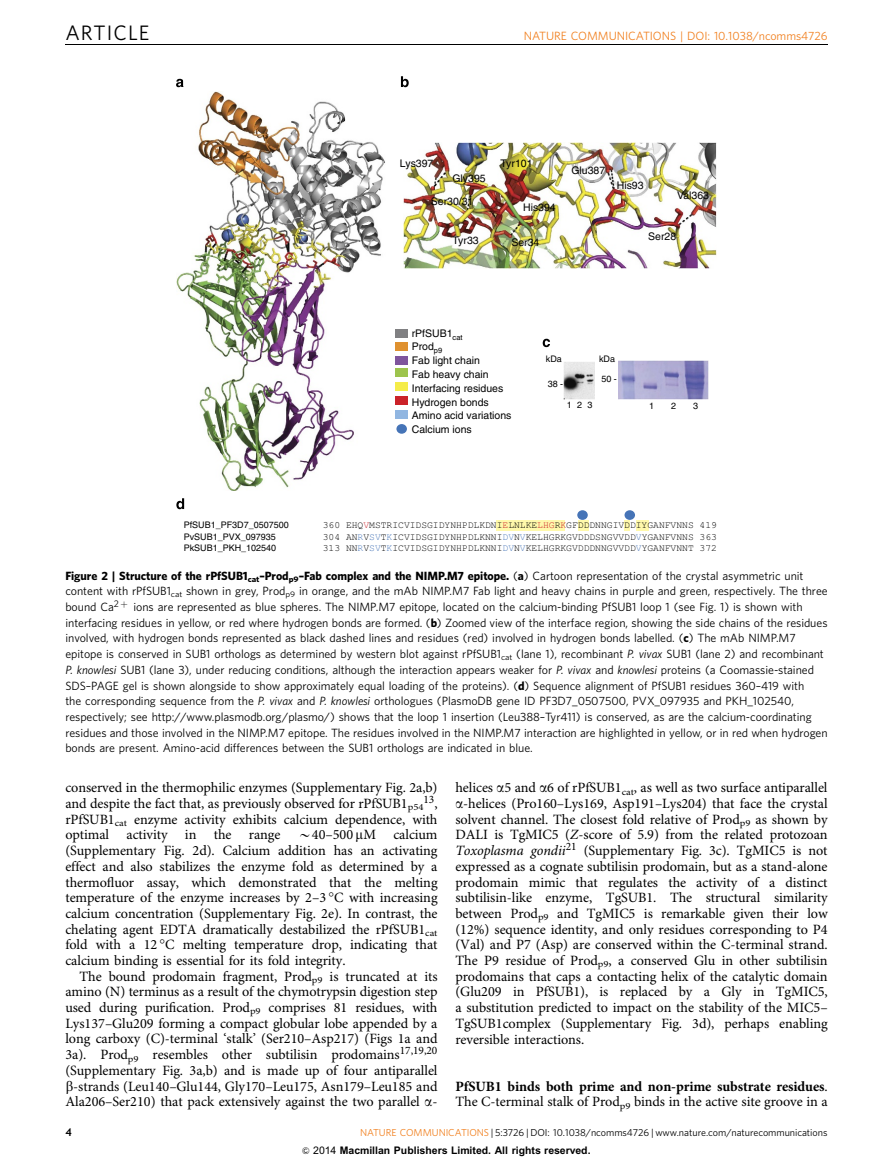
<style>
.page{position:relative;width:893px;height:1174px;background:#fff}
.page>*{position:absolute;margin:0;border:0;box-sizing:border-box;transform-origin:0 0}
.t1{font:20.85px "Adv O Tea 1 a 7398";letter-spacing:.055em;color:#000}
.t2{font:14.25px/15.8px "Adv OT1 ef 757 c 0";color:#000;text-align:justify}
.t3{font:14.25px "Adv O Tb 65 e 897 d.B";color:#000}
.t4{font:12px/15.8px "Adv O Tea 1 a 7398";color:#000}
.t5{font:12px "Adv O Tcb 88 df 00";color:#000}
.t6{font:12px "Adv O Tea 1 a 7398";color:#f1801f}
.t7{font:11.4px "Adv OT1 ef 757 c 0";color:#000}
.t8{font:10.8px "Adv T Tda 6 f 6 cb 8.B";color:#000}
.t9{font:10.5px/13.8px "Helvetica 2";color:#000}
.t10{font:10.5px "Adv PAD35";color:#000}
.t11{font:10.05px "Adv O Tea 1 a 7398";color:#000}
.t12{font:9.6px "Courier New";color:#000}
.t13{font:9px "Helvetica 2";color:#000}
.s1{color:#cb2229}
.s2{color:#4674b7}
.s3{font-family:"Adv O Tea 1 a 7398"}
.s4{font-family:"Adv O Tcb 88 df 00"}
.s5{font-family:"Adv OT9 bd 21 c 25.I"}
.s6{font-size:14.25px}
.s7{font-family:"Adv Els ent 7"}
.s8{font-family:"Adv Pi 1"}
.s9{font-family:"Adv OT7 d 6 df 7 ab.I"}
.s10{font-family:"Adv OT1 ef 757 c 0"}
.s11{color:#f1801f}
.s12{font-family:"Adv TA42"}
.s13{font-family:"Adv PAD33"}
</style>
<div class="page">
<img style="left:177px;top:91px;width:208px;height:400px">
<img style="left:403px;top:142px;width:313px;height:126px">
<div style="left:496px;top:520px;width:69px;height:10px;background:#fff9ab"></div>
<div style="left:578px;top:520px;width:10px;height:10px;background:#fff9ab"></div>
<div style="left:624px;top:520px;width:5px;height:10px;background:#fff9ab"></div>
<div style="left:636px;top:520px;width:12px;height:10px;background:#fff9ab"></div>
<div style="left:395px;top:330px;width:13px;height:8px;background:#808082"></div>
<div style="left:395px;top:342px;width:13px;height:9px;background:#df912f"></div>
<div style="left:395px;top:356px;width:13px;height:8px;background:#7f559d"></div>
<div style="left:395px;top:369px;width:13px;height:8px;background:#9dc44d"></div>
<div style="left:395px;top:382px;width:13px;height:8px;background:#f5ec49"></div>
<div style="left:395px;top:396px;width:13px;height:9px;background:#cb2229"></div>
<div style="left:395px;top:410px;width:13px;height:8px;background:#91b6e1"></div>
<div style="left:396px;top:424px;width:11px;height:10px;background:#4674b7;border-radius:50%"></div>
<div style="left:577px;top:510px;width:11px;height:10px;background:#4674b7;border-radius:50%"></div>
<div style="left:624px;top:510px;width:11px;height:10px;background:#4674b7;border-radius:50%"></div>
<img style="left:618px;top:361px;width:90px;height:39px">
<img style="left:564px;top:362px;width:31px;height:38px">
<svg style="left:176px;top:79px;width:8px;height:8px"></svg>
<svg style="left:401px;top:76px;width:8px;height:11px"></svg>
<svg style="left:543px;top:339px;width:7px;height:8px"></svg>
<svg style="left:176px;top:498px;width:8px;height:11px"></svg>
<hr style="left:65px;top:44px;width:763px;height:1px;background:#000">
<h1 class="t1" style="left:65px;top:25px;width:85px">ARTICLE</h1>
<p class="t6" style="left:524px;top:32px;width:305px">NATURE COMMUNICATIONS | DOI: 10.1038/ncomms4726</p>
<p class="t9" style="left:400px;top:158px;width:35px">Lys397</p>
<p class="t9" style="left:452px;top:172px;width:35px">Gly395</p>
<p class="t9" style="left:500px;top:158px;width:34px">Tyr101</p>
<p class="t9" style="left:571px;top:164px;width:35px">Glu387</p>
<p class="t9" style="left:617px;top:180px;width:28px">His93</p>
<p class="t9" style="left:431px;top:195px;width:44px">Ser30/31</p>
<p class="t9" style="left:523px;top:201px;width:34px">His394</p>
<p class="t9" style="left:677px;top:190px;width:33px">Val363</p>
<p class="t9" style="left:452px;top:234px;width:28px">Tyr33</p>
<p class="t9" style="left:511px;top:237px;width:30px">Ser34</p>
<p class="t9" style="left:648px;top:230px;width:30px">Ser28</p>
<p class="t9" style="left:412px;top:327px;width:101px">rPfSUB1<sub>cat<br></sub>Prod<sub>p9<br></sub>Fab light chain<br>Fab heavy chain<br>Interfacing residues<br>Hydrogen bonds<br>Amino acid variations<br>Calcium ions</p>
<p class="t13" style="left:546px;top:356px;width:18px">kDa</p>
<p class="t13" style="left:599px;top:356px;width:18px">kDa</p>
<p class="t13" style="left:548px;top:380px;width:17px">38 -</p>
<p class="t13" style="left:601px;top:376px;width:17px">50 -</p>
<p class="t13" style="left:567px;top:401px;width:27px">123</p>
<p class="t13" style="left:649px;top:402px;width:7px">1</p>
<p class="t13" style="left:671px;top:402px;width:7px">2</p>
<p class="t13" style="left:693px;top:402px;width:7px">3</p>
<p class="t13" style="left:184px;top:522px;width:107px">PfSUB1_PF3D7_0507500</p>
<p class="t12" style="left:323px;top:519px;width:396px">360 EHQ<span class="s1">V</span>MSTRICVIDSGIDYNHPDLKDNI<span class="s1">E</span>LNLKE<span class="s1">LHG</span>R<span class="s1">K</span>GFDDDNNGIVDDIYGANFVNNS 419</p>
<p class="t13" style="left:184px;top:533px;width:94px">PvSUB1_PVX_097935</p>
<p class="t12" style="left:323px;top:531px;width:396px">304 AN<span class="s2">R</span>V<span class="s2">SV</span>T<span class="s2">K</span>ICVIDSGIDYNHPDLKNNI<span class="s2">DV</span>N<span class="s2">V</span>KELHGRKGVDDDSNGVVDD<span class="s2">V</span>YGANFVNNS 363</p>
<p class="t13" style="left:184px;top:545px;width:94px">PkSUB1_PKH_102540</p>
<p class="t12" style="left:323px;top:542px;width:396px">313 NN<span class="s2">R</span>V<span class="s2">SV</span>T<span class="s2">K</span>ICVIDSGIDYNHPDLKNNI<span class="s2">DV</span>N<span class="s2">V</span>KELHGRKGVDDDNNGVVDD<span class="s2">V</span>YGANFVNNT 372</p>
<p class="t5" style="left:65px;top:571px;width:740px">Figure 2 | Structure of the rPfSUB1<sub>cat</sub>–Prod<sub>p9</sub>–Fab complex and the NIMP.M7 epitope. <span class="s3">(</span>a<span class="s3">) Cartoon representation of the crystal asymmetric unit</span></p>
<p class="t4" style="left:65px;top:584px;width:764px">content with rPfSUB1<sub>cat</sub> shown in grey, Prod<sub>p9</sub> in orange, and the mAb NIMP.M7 Fab light and heavy chains in purple and green, respectively. The three bound Ca<sup>2</sup> <sup>þ</sup> ions are represented as blue spheres. The NIMP.M7 epitope, located on the calcium-binding PfSUB1 loop 1 (see Fig. 1) is shown with interfacing residues in yellow, or red where hydrogen bonds are formed. (<span class="s4">b</span>) Zoomed view of the interface region, showing the side chains of the residues involved, with hydrogen bonds represented as black dashed lines and residues (red) involved in hydrogen bonds labelled. (<span class="s4">c</span>) The mAb NIMP.M7 epitope is conserved in SUB1 orthologs as determined by western blot against rPfSUB1<sub>cat</sub> (lane 1), recombinant <span class="s5">P. vivax</span> SUB1 (lane 2) and recombinant <span class="s5">P. knowlesi</span> SUB1 (lane 3), under reducing conditions, although the interaction appears weaker for <span class="s5">P. vivax</span> and <span class="s5">knowlesi</span> proteins (a Coomassie-stained SDS–PAGE gel is shown alongside to show approximately equal loading of the proteins). (<span class="s4">d</span>) Sequence alignment of PfSUB1 residues 360–419 with<br>the corresponding sequence from the <span class="s5">P. vivax</span> and <span class="s5">P. knowlesi</span> orthologues (PlasmoDB gene ID PF3D7_0507500, PVX_097935 and PKH_102540, respectively; see http://www.plasmodb.org/plasmo/) shows that the loop 1 insertion (Leu388–Tyr411) is conserved, as are the calcium-coordinating residues and those involved in the NIMP.M7 epitope. The residues involved in the NIMP.M7 interaction are highlighted in yellow, or in red when hydrogen bonds are present. Amino-acid differences between the SUB1 orthologs are indicated in blue.</p>
<p class="t2" style="left:65px;top:781px;width:374px">conserved in the thermophilic enzymes (Supplementary Fig. 2a,b) and despite the fact that, as previously observed for rPfSUB1<sub>p54</sub></p>
<p class="t7" style="left:423px;top:794px;width:15px">13<span class="s6">,</span></p>
<p class="t2" style="left:65px;top:812px;width:374px">rPfSUB1<sub>cat</sub> enzyme activity exhibits calcium dependence, with optimal activity in the range <span class="s7">B</span>40–500 <span class="s8">m</span>M calcium (Supplementary Fig. 2d). Calcium addition has an activating effect and also stabilizes the enzyme fold as determined by a thermofluor assay, which demonstrated that the melting temperature of the enzyme increases by 2–3 C with increasing calcium concentration (Supplementary Fig. 2e). In contrast, the chelating agent EDTA dramatically destabilized the rPfSUB1<sub>cat </sub>fold with a 12 C melting temperature drop, indicating that calcium binding is essential for its fold integrity.</p>
<p class="t2" style="left:65px;top:969px;width:374px;text-indent:14px">The bound prodomain fragment, Prod<sub>p9</sub> is truncated at its amino (N) terminus as a result of the chymotrypsin digestion step used during purification. Prod<sub>p9</sub> comprises 81 residues, with Lys137–Glu209 forming a compact globular lobe appended by a long carboxy (C)-terminal ‘stalk’ (Ser210–Asp217) (Figs 1a and 3a). Prod<sub>p9</sub> resembles other subtilisin prodomains<sup>17,19,20 </sup>(Supplementary Fig. 3a,b) and is made up of four antiparallel <span class="s8">b</span>-strands (Leu140–Glu144, Gly170–Leu175, Asn179–Leu185 and Ala206–Ser210) that pack extensively against the two parallel <span class="s8">a</span>-</p>
<p class="t2" style="left:455px;top:781px;width:374px">helices <span class="s8">a</span>5 and <span class="s8">a</span>6 of rPfSUB1<sub>cat</sub>, as well as two surface antiparallel <span class="s8">a</span>-helices (Pro160–Lys169, Asp191–Lys204) that face the crystal solvent channel. The closest fold relative of Prod<sub>p9</sub> as shown by DALI is TgMIC5 (<span class="s9">Z</span>-score of 5.9) from the related protozoan <span class="s9">Toxoplasma gondii</span><sup>21</sup> (Supplementary Fig. 3c). TgMIC5 is not expressed as a cognate subtilisin prodomain, but as a stand-alone prodomain mimic that regulates the activity of a distinct subtilisin-like enzyme, TgSUB1. The structural similarity between Prod<sub>p9</sub> and TgMIC5 is remarkable given their low (12%) sequence identity, and only residues corresponding to P4 (Val) and P7 (Asp) are conserved within the C-terminal strand.<br>The P9 residue of Prod<sub>p9</sub>, a conserved Glu in other subtilisin prodomains that caps a contacting helix of the catalytic domain (Glu209 in PfSUB1), is replaced by a Gly in TgMIC5, a substitution predicted to impact on the stability of the MIC5– TgSUB1complex (Supplementary Fig. 3d), perhaps enabling reversible interactions.</p>
<p class="t3" style="left:455px;top:1080px;width:374px">PfSUB1 binds both prime and non-prime substrate residues<span class="s10">.</span></p>
<p class="t2" style="left:455px;top:1095px;width:374px">The C-terminal stalk of Prod<sub>p9</sub> binds in the active site groove in a</p>
<p class="t8" style="left:65px;top:1128px;width:8px">4</p>
<p class="t11" style="left:360px;top:1128px;width:469px"><span class="s11">NATURE COMMUNICATIONS</span> | 5:3726 | DOI: 10.1038/ncomms4726 | www.nature.com/naturecommunications</p>
<p class="t10" style="left:302px;top:1146px;width:290px"><span class="s12">&amp;</span> <span class="s13">2014</span> Macmillan Publishers Limited. All rights reserved.</p>
</div>
